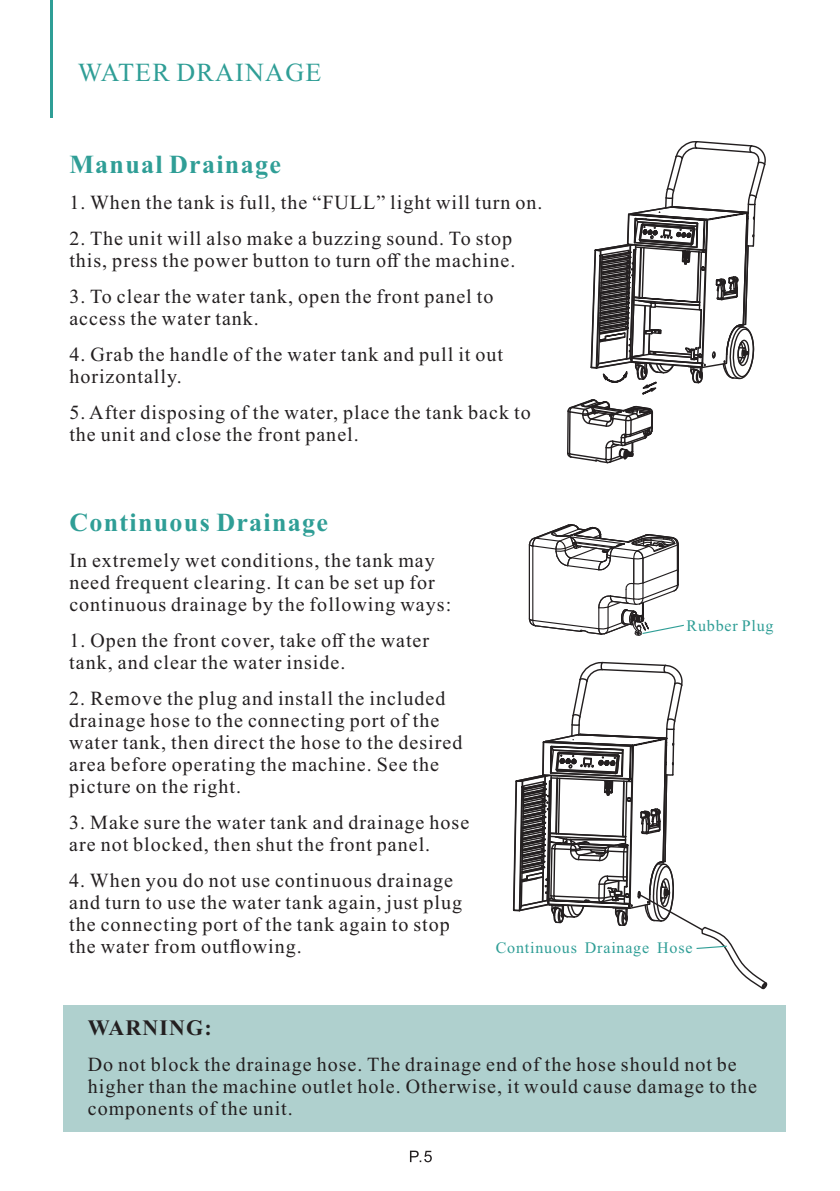
<style>
.page{position:relative;width:840px;height:1191px;background:#fff}
.page>*{position:absolute;margin:0;border:0;box-sizing:border-box;transform-origin:0 0}
.t1{font:700 26px "Times New Roman";letter-spacing:.05em;color:#2f9e96}
.t2{font:26px "Times New Roman";letter-spacing:.05em;color:#2f9e96}
.t3{font:700 22px "Times New Roman";letter-spacing:.05em;color:#231f20}
.t4{font:20px/22px "Times New Roman";letter-spacing:.05em;color:#231f20}
.t5{font:16px "Times New Roman";letter-spacing:.05em;color:#2f9e96}
</style>
<div class="page">
<svg style="left:409px;top:1150px;width:22px;height:12px"></svg>
<hr style="left:50px;top:0;width:2px;height:118px;background:#2f9e96">
<svg style="left:567px;top:141px;width:199px;height:323px"></svg>
<svg style="left:511px;top:661px;width:256px;height:471px"></svg>
<svg style="left:528px;top:524px;width:156px;height:112px"></svg>
<h1 class="t2" style="left:78px;top:63px;width:245px">WATER DRAINAGE</h1>
<h1 class="t1" style="left:69px;top:155px;width:213px">Manual Drainage</h1>
<p class="t4" style="left:69px;top:193px;width:474px">1. When the tank is full, the “FULL” light will turn on.</p>
<p class="t4" style="left:69px;top:229px;width:447px">2. The unit will also make a buzzing sound. To stop this, press the power button to turn off the machine.</p>
<p class="t4" style="left:69px;top:287px;width:425px">3. To clear the water tank, open the front panel to access the water tank.</p>
<p class="t4" style="left:69px;top:345px;width:435px">4. Grab the handle of the water tank and pull it out horizontally.</p>
<p class="t4" style="left:69px;top:403px;width:462px">5. After disposing of the water, place the tank back to the unit and close the front panel.</p>
<h1 class="t1" style="left:69px;top:513px;width:260px">Continuous Drainage</h1>
<p class="t4" style="left:69px;top:551px;width:383px">In extremely wet conditions, the tank may need frequent clearing. It can be set up for continuous drainage by the following ways:</p>
<p class="t4" style="left:69px;top:631px;width:361px">1. Open the front cover, take off the water tank, and clear the water inside.</p>
<p class="t4" style="left:69px;top:689px;width:394px">2. Remove the plug and install the included drainage hose to the connecting port of the water tank, then direct the hose to the desired area before operating the machine. See the picture on the right.</p>
<p class="t4" style="left:69px;top:813px;width:401px">3. Make sure the water tank and drainage hose are not blocked, then shut the front panel.</p>
<p class="t4" style="left:69px;top:871px;width:394px">4. When you do not use continuous drainage and turn to use the water tank again, just plug the connecting port of the tank again to stop the water from outflowing.</p>
<p class="t5" style="left:686px;top:619px;width:88px">Rubber Plug</p>
<p class="t5" style="left:495px;top:942px;width:198px">Continuous Drainage Hose</p>
<p class="t3" style="left:88px;top:1020px;width:125px">WARNING:</p>
<p class="t4" style="left:88px;top:1055px;width:670px">Do not block the drainage hose. The drainage end of the hose should not be higher than the machine outlet hole. Otherwise, it would cause damage to the components of the unit.</p>
</div>
